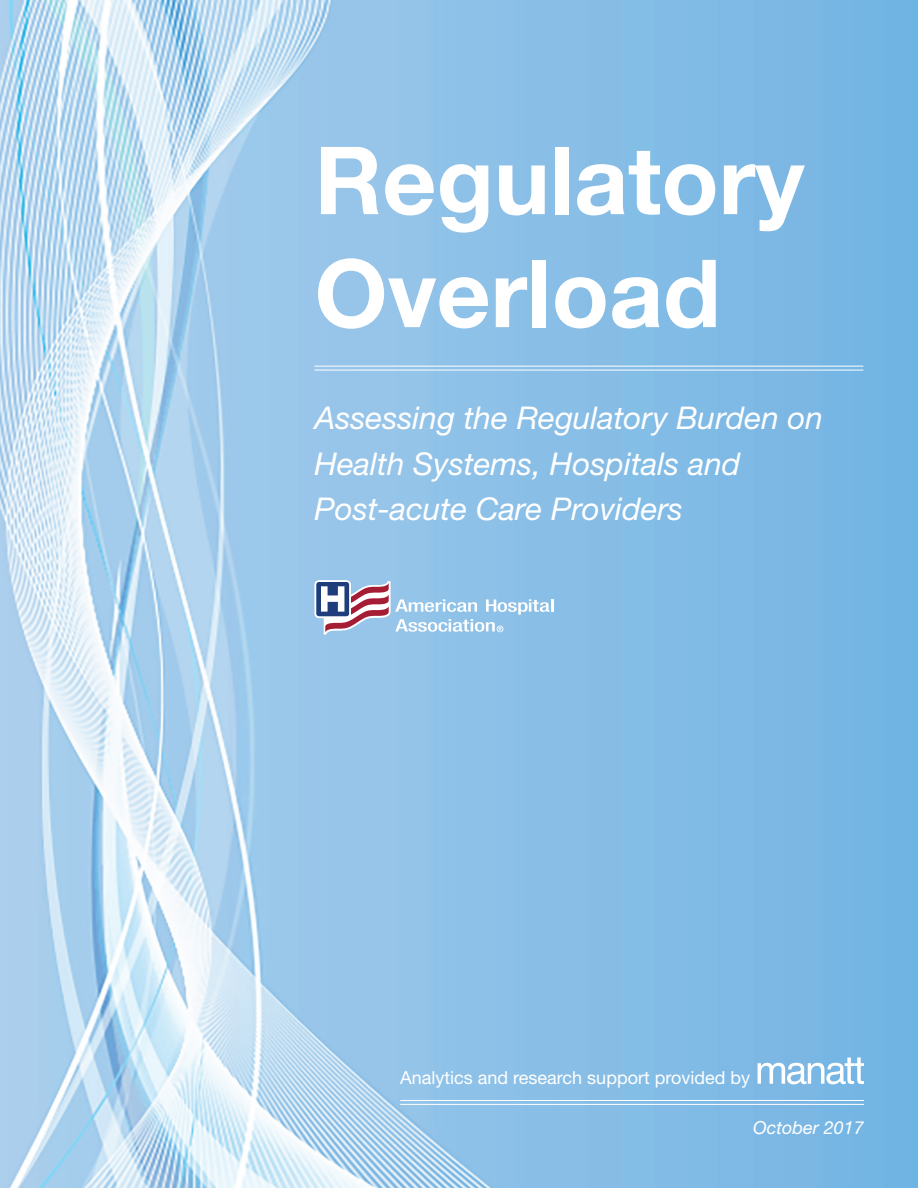
<style>
.page{position:relative;width:918px;height:1188px;background:#fff}
.page>*{position:absolute;margin:0;border:0;box-sizing:border-box;transform-origin:0 0}
.t1{font:700 94.2px/112.9px "Helvetica Neue LT Std";color:#fff}
.t2{font:italic 31.35px/45.5px "Helvetica Neue LT Std";color:#fff}
.t3{font:18px "Helvetica Neue LT Std";color:#fff}
.t4{font:italic 18px "Helvetica Neue LT Std";color:#fff}
</style>
<div class="page">
<img style="left:0;top:0;width:918px;height:1188px">
<hr style="left:314px;top:366px;width:549px;height:1px;background:#fff">
<hr style="left:314px;top:370px;width:549px;height:1px;background:#fff">
<svg style="left:314px;top:580px;width:239px;height:55px"></svg>
<svg style="left:758px;top:1057px;width:106px;height:27px"></svg>
<hr style="left:400px;top:1104px;width:464px;height:1px;background:#fff">
<hr style="left:400px;top:1100px;width:464px;height:1px;background:#fff">
<h1 class="t1" style="left:314px;top:122px;width:491px">Regulatory<br>Overload</h1>
<p class="t2" style="left:314px;top:395px;width:510px">Assessing the Regulatory Burden on<br>Health Systems, Hospitals and<br>Post-acute Care Providers</p>
<p class="t3" style="left:400px;top:1067px;width:351px">Analytics and research support provided by</p>
<p class="t4" style="left:753px;top:1117px;width:112px">October 2017</p>
</div>
